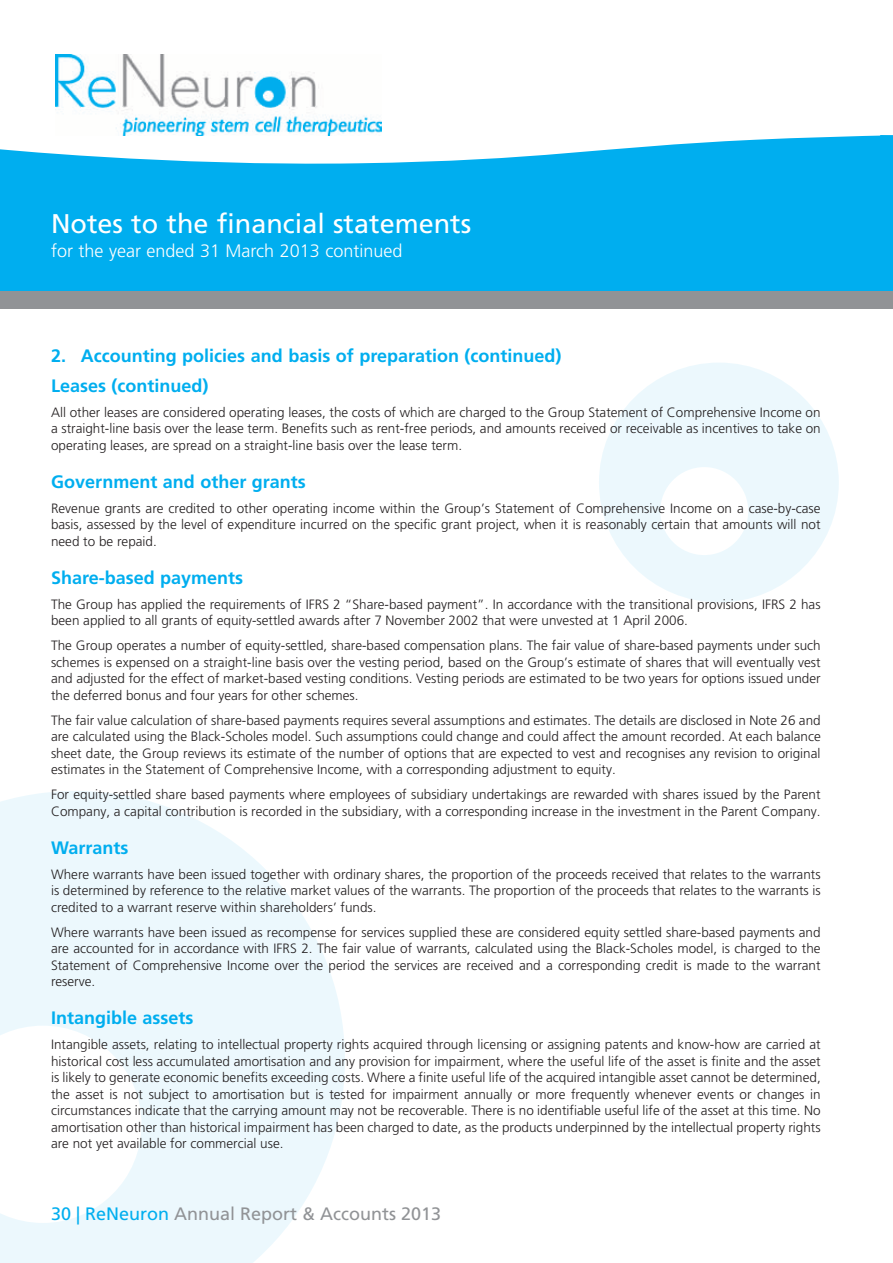
<style>
.page{position:relative;width:893px;height:1263px;background:#fff}
.page>*{position:absolute;margin:0;border:0;box-sizing:border-box;transform-origin:0 0}
.t1{font:27px "Frutiger LT Std";color:#fff}
.t2{font:700 18px/29.5px "Frutiger LT Std";color:#00aeef}
.t3{font:18px "Frutiger LT Std";color:#919396}
.t4{font:300 18px "Frutiger LT Std";color:#fff}
.t5{font:300 13.5px/16.5px "Frutiger LT Std";color:#231f20;text-align:justify}
.s1{color:#00aeef}
</style>
<div class="page">
<img style="left:55px;top:54px;width:326px;height:77px">
<svg style="left:0;top:131px;width:876px;height:160px;background:#23b9f1"></svg>
<div style="left:876px;top:135px;width:17px;height:156px;background:#00aeef"></div>
<div style="left:0;top:291px;width:893px;height:18px;background:#919396"></div>
<svg style="left:0;top:791px;width:345px;height:472px;fill:#ecf8fd"></svg>
<svg style="left:599px;top:363px;width:240px;height:239px;fill:#ecf8fd"></svg>
<h1 class="t1" style="left:51px;top:208px;width:422px">Notes to the financial statements</h1>
<h2 class="t4" style="left:51px;top:241px;width:353px">for the year ended 31 March 2013 continued</h2>
<h2 class="t2" style="left:51px;top:341px;width:512px">2. Accounting policies and basis of preparation (continued)<br>Leases (continued)</h2>
<p class="t5" style="left:51px;top:404px;width:771px">All other leases are considered operating leases, the costs of which are charged to the Group Statement of Comprehensive Income on a straight-line basis over the lease term. Benefits such as rent-free periods, and amounts received or receivable as incentives to take on operating leases, are spread on a straight-line basis over the lease term.</p>
<h2 class="t2" style="left:51px;top:467px;width:256px">Government and other grants</h2>
<p class="t5" style="left:51px;top:500px;width:771px">Revenue grants are credited to other operating income within the Group’s Statement of Comprehensive Income on a case-by-case basis, assessed by the level of expenditure incurred on the specific grant project, when it is reasonably certain that amounts will not need to be repaid.</p>
<h2 class="t2" style="left:51px;top:563px;width:194px">Share-based payments</h2>
<p class="t5" style="left:51px;top:596px;width:771px">The Group has applied the requirements of IFRS 2 “Share-based payment”. In accordance with the transitional provisions, IFRS 2 has been applied to all grants of equity-settled awards after 7 November 2002 that were unvested at 1 April 2006.</p>
<p class="t5" style="left:51px;top:638px;width:771px">The Group operates a number of equity-settled, share-based compensation plans. The fair value of share-based payments under such schemes is expensed on a straight-line basis over the vesting period, based on the Group’s estimate of shares that will eventually vest and adjusted for the effect of market-based vesting conditions. Vesting periods are estimated to be two years for options issued under the deferred bonus and four years for other schemes.</p>
<p class="t5" style="left:51px;top:712px;width:771px">The fair value calculation of share-based payments requires several assumptions and estimates. The details are disclosed in Note 26 and are calculated using the Black-Scholes model. Such assumptions could change and could affect the amount recorded. At each balance sheet date, the Group reviews its estimate of the number of options that are expected to vest and recognises any revision to original estimates in the Statement of Comprehensive Income, with a corresponding adjustment to equity.</p>
<p class="t5" style="left:51px;top:787px;width:771px">For equity-settled share based payments where employees of subsidiary undertakings are rewarded with shares issued by the Parent<br>Company, a capital contribution is recorded in the subsidiary, with a corresponding increase in the investment in the Parent Company.</p>
<h2 class="t2" style="left:51px;top:833px;width:79px">Warrants</h2>
<p class="t5" style="left:51px;top:866px;width:771px">Where warrants have been issued together with ordinary shares, the proportion of the proceeds received that relates to the warrants is determined by reference to the relative market values of the warrants. The proportion of the proceeds that relates to the warrants is credited to a warrant reserve within shareholders’ funds.</p>
<p class="t5" style="left:51px;top:924px;width:771px">Where warrants have been issued as recompense for services supplied these are considered equity settled share-based payments and are accounted for in accordance with IFRS 2. The fair value of warrants, calculated using the Black-Scholes model, is charged to the Statement of Comprehensive Income over the period the services are received and a corresponding credit is made to the warrant reserve.</p>
<h2 class="t2" style="left:51px;top:1003px;width:144px">Intangible assets</h2>
<p class="t5" style="left:51px;top:1037px;width:771px">Intangible assets, relating to intellectual property rights acquired through licensing or assigning patents and know-how are carried at historical cost less accumulated amortisation and any provision for impairment, where the useful life of the asset is finite and the asset is likely to generate economic benefits exceeding costs. Where a finite useful life of the acquired intangible asset cannot be determined, the asset is not subject to amortisation but is tested for impairment annually or more frequently whenever events or changes in circumstances indicate that the carrying amount may not be recoverable. There is no identifiable useful life of the asset at this time. No amortisation other than historical impairment has been charged to date, as the products underpinned by the intellectual property rights are not yet available for commercial use.</p>
<h2 class="t3" style="left:51px;top:1204px;width:392px"><span class="s1">30 | ReNeuron</span> Annual Report &amp; Accounts 2013</h2>
</div>
